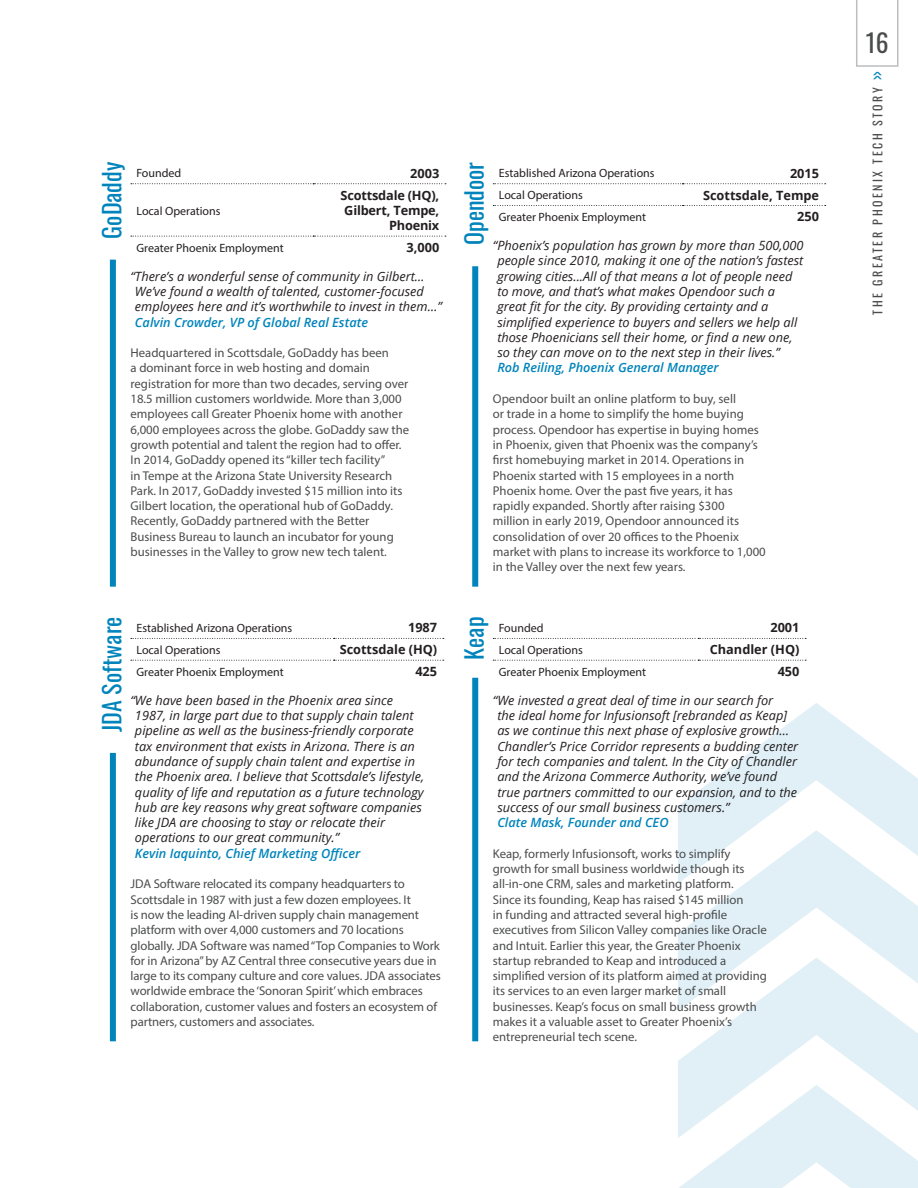
<style>
.page{position:relative;width:918px;height:1188px;background:#fff}
.page>*{position:absolute;margin:0;border:0;box-sizing:border-box;transform-origin:0 0}
.t1{font:25.5px "Oswald";color:#4b4c4d}
.Paragraph_Header{font:24px "Oswald";color:#0084bb}
.Body_Copy_-_Gray{font:12.75px/15.3px "Myriad Pro";color:#4b4c4d}
.Body_Copy_-_Gray-2{font:italic 12.75px/15.3px "Open Sans";color:#231f20}
.Body_Copy_-_Gray-3{font:700 12.75px/15.3px "Open Sans";color:#231f20;text-align:right}
.Body_Copy_-_Gray-4{font:12px "Myriad Pro";color:#231f20}
.t2{font:12px "Oswald";letter-spacing:.2em;color:#4b4c4d}
.s1{font-weight:600;color:#0084bb}
.s2{font-size:16.8px;color:#0084bb}
</style>
<div class="page">
<svg style="left:678px;top:703px;width:240px;height:485px"></svg>
<svg style="left:131px;top:183px;width:315px;height:1px"></svg>
<svg style="left:131px;top:236px;width:315px;height:1px"></svg>
<svg style="left:131px;top:638px;width:313px;height:1px"></svg>
<svg style="left:131px;top:660px;width:313px;height:1px"></svg>
<svg style="left:493px;top:183px;width:333px;height:1px"></svg>
<svg style="left:493px;top:205px;width:333px;height:1px"></svg>
<svg style="left:493px;top:638px;width:313px;height:1px"></svg>
<svg style="left:493px;top:660px;width:313px;height:1px"></svg>
<div style="left:472px;top:266px;width:6px;height:321px;background:#0084bb"></div>
<div style="left:472px;top:678px;width:6px;height:363px;background:#0084bb"></div>
<div style="left:110px;top:260px;width:6px;height:327px;background:#0084bb"></div>
<div style="left:110px;top:753px;width:6px;height:288px;background:#0084bb"></div>
<svg style="left:856px;top:0;width:42px;height:67px"></svg>
<p class="Paragraph_Header" style="left:90px;top:239px;width:78px;rotate:-90deg">GoDaddy</p>
<p class="Body_Copy_-_Gray-4" style="left:137px;top:166px;width:46px">Founded</p>
<p class="Body_Copy_-_Gray-3" style="left:410px;top:165px;width:31px">2003</p>
<p class="Body_Copy_-_Gray-4" style="left:137px;top:203px;width:86px">Local Operations</p>
<p class="Body_Copy_-_Gray-3" style="left:341px;top:187px;width:100px">Scottsdale (HQ),<br>Gilbert, Tempe,<br>Phoenix</p>
<p class="Body_Copy_-_Gray-4" style="left:137px;top:240px;width:149px">Greater Phoenix Employment</p>
<p class="Body_Copy_-_Gray-3" style="left:407px;top:239px;width:34px">3,000</p>
<p class="Body_Copy_-_Gray-2" style="left:135px;top:268px;width:308px;text-indent:-4px">“There’s a wonderful sense of community in Gilbert… We’ve found a wealth of talented, customer-focused employees here and it’s worthwhile to invest in them…” <span class="s1">Calvin Crowder, VP of Global Real Estate</span></p>
<p class="Body_Copy_-_Gray" style="left:131px;top:345px;width:280px">Headquartered in Scottsdale, GoDaddy has been<br>a dominant force in web hosting and domain registration for more than two decades, serving over 18.5 million customers worldwide. More than 3,000 employees call Greater Phoenix home with another 6,000 employees across the globe. GoDaddy saw the growth potential and talent the region had to offer.<br>In 2014, GoDaddy opened its “killer tech facility”<br>in Tempe at the Arizona State University Research Park. In 2017, GoDaddy invested $15 million into its Gilbert location, the operational hub of GoDaddy.<br>Recently, GoDaddy partnered with the Better Business Bureau to launch an incubator for young businesses in the Valley to grow new tech talent.</p>
<p class="Paragraph_Header" style="left:90px;top:732px;width:117px;rotate:-90deg">JDA Software</p>
<p class="Body_Copy_-_Gray-4" style="left:137px;top:621px;width:157px">Established Arizona Operations</p>
<p class="Body_Copy_-_Gray-3" style="left:408px;top:620px;width:31px">1987</p>
<p class="Body_Copy_-_Gray-4" style="left:137px;top:642px;width:86px">Local Operations</p>
<p class="Body_Copy_-_Gray-3" style="left:340px;top:642px;width:99px">Scottsdale (HQ)</p>
<p class="Body_Copy_-_Gray-4" style="left:137px;top:664px;width:149px">Greater Phoenix Employment</p>
<p class="Body_Copy_-_Gray-3" style="left:415px;top:663px;width:23px">425</p>
<p class="Body_Copy_-_Gray-2" style="left:135px;top:692px;width:291px;text-indent:-4px">“We have been based in the Phoenix area since 1987, in large part due to that supply chain talent pipeline as well as the business-friendly corporate tax environment that exists in Arizona. There is an abundance of supply chain talent and expertise in the Phoenix area. I believe that Scottsdale’s lifestyle, quality of life and reputation as a future technology hub are key reasons why great software companies like JDA are choosing to stay or relocate their operations to our great community.”<br><span class="s1">Kevin Iaquinto, Chief Marketing Officer</span></p>
<p class="Body_Copy_-_Gray" style="left:131px;top:876px;width:312px">JDA Software relocated its company headquarters to Scottsdale in 1987 with just a few dozen employees. It<br>is now the leading AI-driven supply chain management platform with over 4,000 customers and 70 locations globally. JDA Software was named “Top Companies to Work for in Arizona” by AZ Central three consecutive years due in large to its company culture and core values. JDA associates worldwide embrace the ‘Sonoran Spirit’ which embraces collaboration, customer values and fosters an ecosystem of partners, customers and associates.</p>
<p class="Paragraph_Header" style="left:453px;top:245px;width:84px;rotate:-90deg">Opendoor</p>
<p class="Body_Copy_-_Gray-4" style="left:499px;top:166px;width:157px">Established Arizona Operations</p>
<p class="Body_Copy_-_Gray-3" style="left:790px;top:165px;width:31px">2015</p>
<p class="Body_Copy_-_Gray-4" style="left:499px;top:188px;width:86px">Local Operations</p>
<p class="Body_Copy_-_Gray-3" style="left:703px;top:187px;width:118px">Scottsdale, Tempe</p>
<p class="Body_Copy_-_Gray-4" style="left:499px;top:210px;width:149px">Greater Phoenix Employment</p>
<p class="Body_Copy_-_Gray-3" style="left:797px;top:209px;width:23px">250</p>
<p class="Body_Copy_-_Gray-2" style="left:497px;top:237px;width:308px;text-indent:-4px">“Phoenix’s population has grown by more than 500,000 people since 2010, making it one of the nation’s fastest growing cities...All of that means a lot of people need to move, and that’s what makes Opendoor such a great fit for the city. By providing certainty and a simplified experience to buyers and sellers we help all those Phoenicians sell their home, or find a new one, so they can move on to the next step in their lives.” <span class="s1">Rob Reiling, Phoenix General Manager</span></p>
<p class="Body_Copy_-_Gray" style="left:493px;top:391px;width:274px">Opendoor built an online platform to buy, sell<br>or trade in a home to simplify the home buying process. Opendoor has expertise in buying homes in Phoenix, given that Phoenix was the company’s first homebuying market in 2014. Operations in Phoenix started with 15 employees in a north Phoenix home. Over the past five years, it has rapidly expanded. Shortly after raising $300<br>million in early 2019, Opendoor announced its consolidation of over 20 offices to the Phoenix market with plans to increase its workforce to 1,000 in the Valley over the next few years.</p>
<p class="Paragraph_Header" style="left:453px;top:660px;width:44px;rotate:-90deg">Keap</p>
<p class="Body_Copy_-_Gray-4" style="left:499px;top:621px;width:46px">Founded</p>
<p class="Body_Copy_-_Gray-3" style="left:770px;top:620px;width:31px">2001</p>
<p class="Body_Copy_-_Gray-4" style="left:499px;top:642px;width:86px">Local Operations</p>
<p class="Body_Copy_-_Gray-3" style="left:710px;top:642px;width:91px">Chandler (HQ)</p>
<p class="Body_Copy_-_Gray-4" style="left:499px;top:664px;width:149px">Greater Phoenix Employment</p>
<p class="Body_Copy_-_Gray-3" style="left:778px;top:663px;width:23px">450</p>
<p class="Body_Copy_-_Gray-2" style="left:497px;top:692px;width:303px;text-indent:-4px">“We invested a great deal of time in our search for<br>the ideal home for Infusionsoft [rebranded as Keap] as we continue this next phase of explosive growth… Chandler’s Price Corridor represents a budding center for tech companies and talent. In the City of Chandler and the Arizona Commerce Authority, we’ve found true partners committed to our expansion, and to the success of our small business customers.”<br><span class="s1">Clate Mask, Founder and CEO</span></p>
<p class="Body_Copy_-_Gray" style="left:493px;top:846px;width:276px">Keap, formerly Infusionsoft, works to simplify growth for small business worldwide though its all-in-one CRM, sales and marketing platform.<br>Since its founding, Keap has raised $145 million<br>in funding and attracted several high-profile executives from Silicon Valley companies like Oracle and Intuit. Earlier this year, the Greater Phoenix startup rebranded to Keap and introduced a simplified version of its platform aimed at providing its services to an even larger market of small businesses. Keap’s focus on small business growth makes it a valuable asset to Greater Phoenix’s entrepreneurial tech scene.</p>
<h1 class="t1" style="left:866px;top:20px;width:24px">16</h1>
<p class="t2" style="left:867px;top:315px;width:245px;rotate:-90deg">THE GREATER PHOENIX TECH STORY <span class="s2">&gt;&gt;</span></p>
</div>
